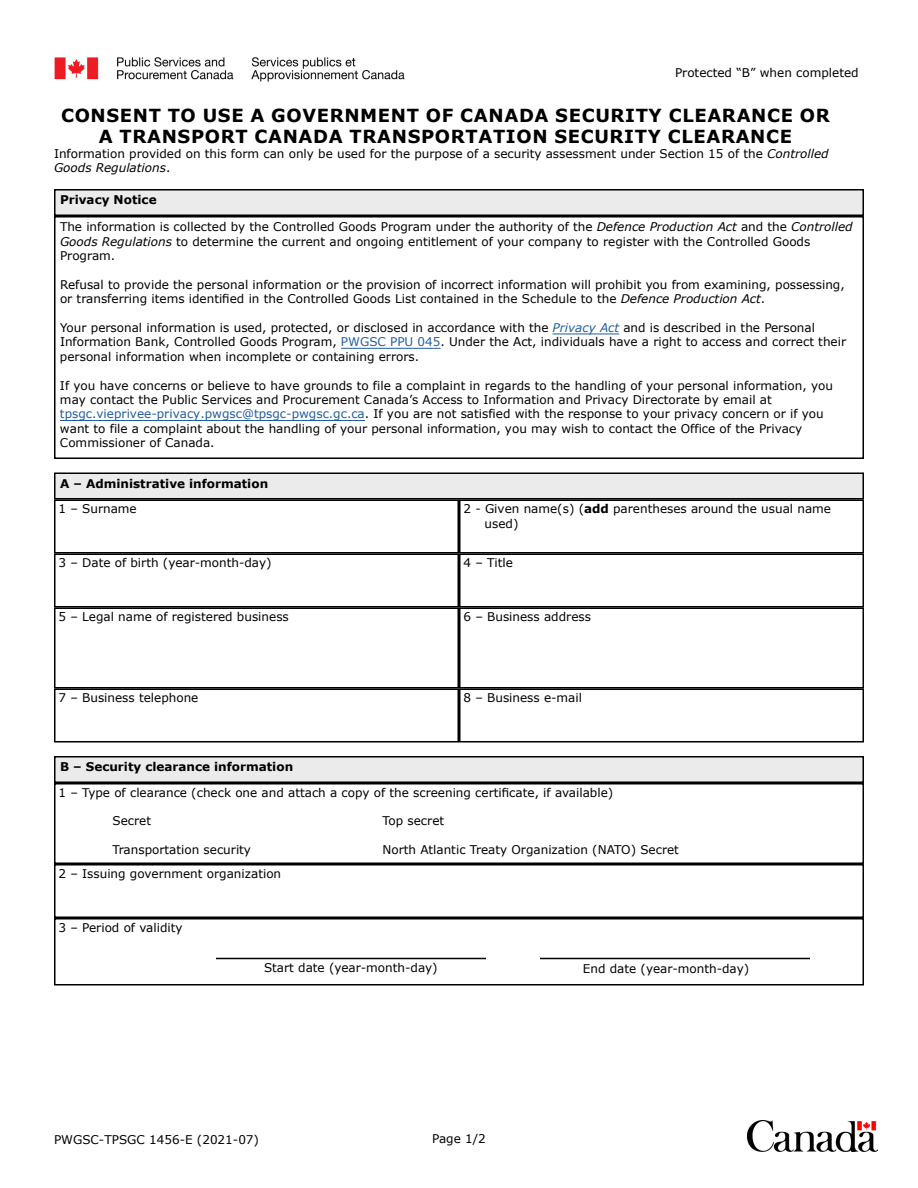
<style>
.page{position:relative;width:918px;height:1188px;background:#fff}
.page>*{position:absolute;margin:0;border:0;box-sizing:border-box;transform-origin:0 0}
.t1{font:700 18px/21.6px "Verdana";letter-spacing:.035em;color:#000;text-align:center}
.t2{font:12px/14.4px "Verdana";color:#000}
.t3{font:700 12px "Verdana";color:#000}
.s1{font-style:italic}
.s2{font-style:italic;color:#215e9e}
.s3{color:#215e9e}
.s4{color:#205d9e}
.s5{font-weight:700}
</style>
<div class="page">
<img style="left:54px;top:57px;width:351px;height:25px">
<img style="left:748px;top:1120px;width:130px;height:31px">
<hr style="left:60px;top:420px;width:305px;height:1px;background:#205d9e">
<hr style="left:341px;top:348px;width:100px;height:1px;background:#215e9e">
<hr style="left:553px;top:334px;width:66px;height:1px;background:#215e9e">
<div style="left:54px;top:216px;width:810px;height:243px;border:2px solid #000"></div>
<div style="left:55px;top:190px;width:808px;height:25px;background:#ebebec"></div>
<div style="left:54px;top:189px;width:810px;height:27px;border:2px solid #000"></div>
<div style="left:55px;top:473px;width:808px;height:26px;background:#ebebec"></div>
<div style="left:54px;top:472px;width:810px;height:28px;border:2px solid #000"></div>
<div style="left:54px;top:500px;width:405px;height:54px;border:2px solid #000"></div>
<div style="left:459px;top:500px;width:405px;height:54px;border:2px solid #000"></div>
<div style="left:54px;top:554px;width:405px;height:54px;border:2px solid #000"></div>
<div style="left:459px;top:554px;width:405px;height:54px;border:2px solid #000"></div>
<div style="left:54px;top:608px;width:405px;height:80px;border:2px solid #000"></div>
<div style="left:459px;top:608px;width:405px;height:80px;border:2px solid #000"></div>
<div style="left:54px;top:688px;width:405px;height:54px;border:2px solid #000"></div>
<div style="left:459px;top:688px;width:405px;height:54px;border:2px solid #000"></div>
<div style="left:55px;top:757px;width:808px;height:25px;background:#ebebec"></div>
<div style="left:54px;top:756px;width:810px;height:27px;border:2px solid #000"></div>
<div style="left:54px;top:783px;width:810px;height:81px;border:2px solid #000"></div>
<div style="left:54px;top:864px;width:810px;height:54px;border:2px solid #000"></div>
<div style="left:54px;top:918px;width:810px;height:68px;border:2px solid #000"></div>
<hr style="left:216px;top:958px;width:270px;height:1px;background:#000">
<hr style="left:540px;top:958px;width:270px;height:1px;background:#000">
<p class="t2" style="left:675px;top:65px;width:185px">Protected “B” when completed</p>
<h1 class="t1" style="left:61px;top:104px;width:770px">CONSENT TO USE A GOVERNMENT OF CANADA SECURITY CLEARANCE OR<br>A TRANSPORT CANADA TRANSPORTATION SECURITY CLEARANCE</h1>
<p class="t2" style="left:54px;top:146px;width:776px">Information provided on this form can only be used for the purpose of a security assessment under Section 15 of the <span class="s1">Controlled<br>Goods Regulations</span>.</p>
<p class="t3" style="left:60px;top:191px;width:98px">Privacy Notice</p>
<p class="t2" style="left:60px;top:219px;width:794px">The information is collected by the Controlled Goods Program under the authority of the <span class="s1">Defence Production Act</span> and the <span class="s1">Controlled<br>Goods Regulations</span> to determine the current and ongoing entitlement of your company to register with the Controlled Goods<br>Program.</p>
<p class="t2" style="left:60px;top:277px;width:786px">Refusal to provide the personal information or the provision of incorrect information will prohibit you from examining, possessing, or transferring items identified in the Controlled Goods List contained in the Schedule to the <span class="s1">Defence Production Act</span>.</p>
<p class="t2" style="left:60px;top:320px;width:788px">Your personal information is used, protected, or disclosed in accordance with the <span class="s2">Privacy Act</span> and is described in the Personal<br>Information Bank, Controlled Goods Program, <span class="s3">PWGSC PPU 045</span>. Under the Act, individuals have a right to access and correct their personal information when incomplete or containing errors.</p>
<p class="t2" style="left:60px;top:378px;width:775px">If you have concerns or believe to have grounds to file a complaint in regards to the handling of your personal information, you may contact the Public Services and Procurement Canada’s Access to Information and Privacy Directorate by email at <span class="s4">tpsgc.vieprivee-privacy.pwgsc@tpsgc-pwgsc.gc.ca</span>. If you are not satisfied with the response to your privacy concern or if you want to file a complaint about the handling of your personal information, you may wish to contact the Office of the Privacy Commissioner of Canada.</p>
<p class="t3" style="left:60px;top:475px;width:210px">A – Administrative information</p>
<p class="t2" style="left:58px;top:501px;width:80px">1 – Surname</p>
<p class="t2" style="left:485px;top:501px;width:348px;text-indent:-21px">2 - Given name(s) (<span class="s5">add</span> parentheses around the usual name used)</p>
<p class="t2" style="left:58px;top:555px;width:215px">3 – Date of birth (year-month-day)</p>
<p class="t2" style="left:464px;top:555px;width:51px">4 – Title</p>
<p class="t2" style="left:58px;top:609px;width:232px">5 – Legal name of registered business</p>
<p class="t2" style="left:464px;top:609px;width:129px">6 – Business address</p>
<p class="t2" style="left:58px;top:690px;width:141px">7 – Business telephone</p>
<p class="t2" style="left:464px;top:690px;width:120px">8 – Business e-mail</p>
<p class="t3" style="left:60px;top:758px;width:235px">B – Security clearance information</p>
<p class="t2" style="left:58px;top:785px;width:556px">1 – Type of clearance (check one and attach a copy of the screening certificate, if available)</p>
<p class="t2" style="left:112px;top:814px;width:40px">Secret</p>
<p class="t2" style="left:382px;top:814px;width:63px">Top secret</p>
<p class="t2" style="left:112px;top:843px;width:140px">Transportation security</p>
<p class="t2" style="left:382px;top:843px;width:298px">North Atlantic Treaty Organization (NATO) Secret</p>
<p class="t2" style="left:58px;top:866px;width:224px">2 – Issuing government organization</p>
<p class="t2" style="left:58px;top:920px;width:126px">3 – Period of validity</p>
<p class="t2" style="left:264px;top:960px;width:175px">Start date (year-month-day)</p>
<p class="t2" style="left:583px;top:961px;width:168px">End date (year-month-day)</p>
<p class="t2" style="left:54px;top:1132px;width:207px">PWGSC-TPSGC 1456-E (2021-07)</p>
<p class="t2" style="left:432px;top:1131px;width:55px">Page 1/2</p>
</div>
